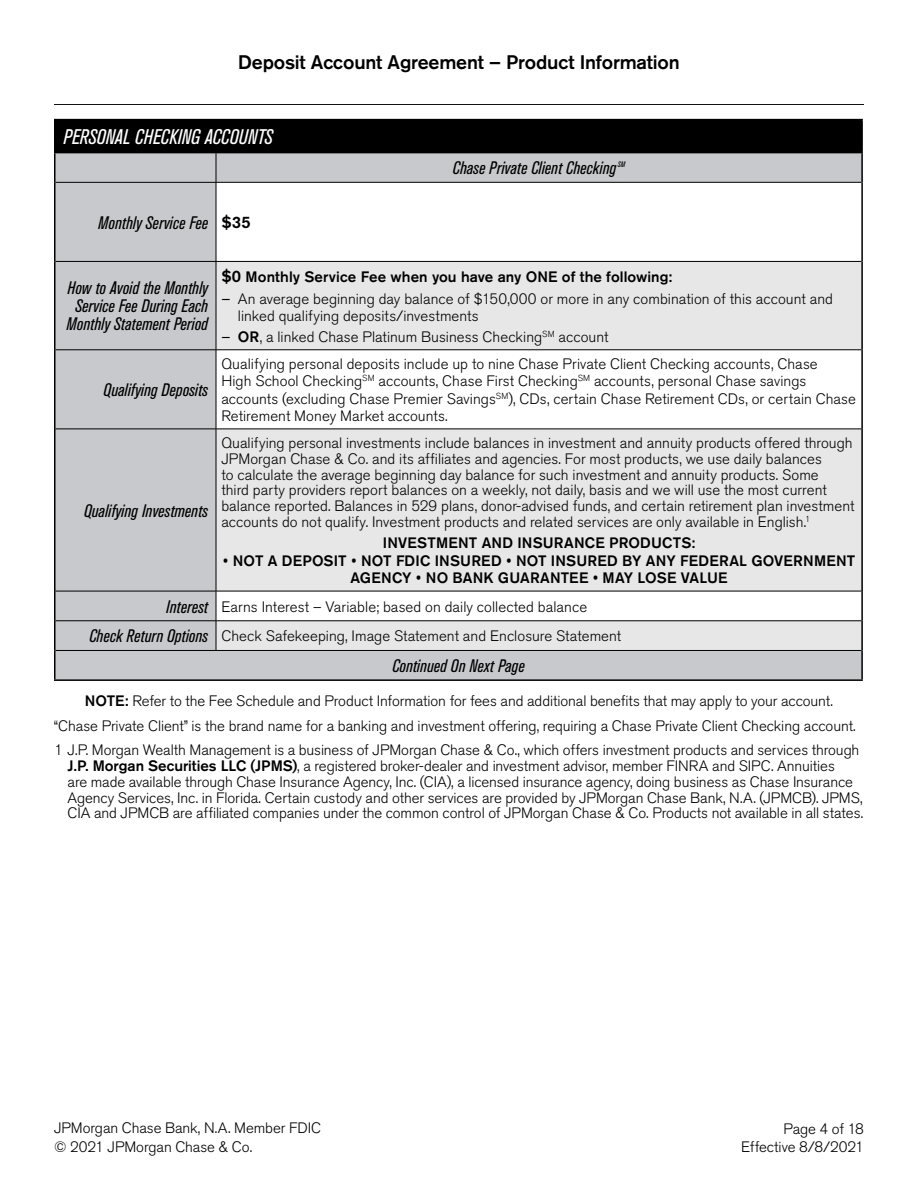
<style>
.page{position:relative;width:918px;height:1188px;background:#fff}
.page>*{position:absolute;margin:0;border:0;box-sizing:border-box;transform-origin:0 0}
.t1{font:italic condensed 21px "Akzidenz Grotesk BQ";letter-spacing:.01em;color:#fff}
.t2{font:500 19.5px "Akzidenz Grotesk BQ";letter-spacing:-.01em;color:#000}
.t3{font:italic condensed 18px/18px "Akzidenz Grotesk BQ";letter-spacing:.01em;color:#000;text-align:center}
.t4{font:500 16.5px "Akzidenz Grotesk BQ";color:#000}
.t5{font:300 15px/15.8px "Akzidenz Grotesk BQ";color:#000}
.t6{font:500 15px "Akzidenz Grotesk BQ";letter-spacing:.01em;color:#000}
.t7{font:italic condensed 7.8px "Akzidenz Grotesk BQ";color:#000}
.s1{font-size:16.5px}
.s2{font-weight:400}
.s3{font-weight:500}
.s4{font-family:"Open Sans";font-weight:600}
</style>
<div class="page">
<hr style="left:54px;top:104px;width:810px;height:1px;background:#000">
<div style="left:55px;top:120px;width:807px;height:33px;background:#000"></div>
<div style="left:56px;top:153px;width:805px;height:526px;background:#c8c9cc"></div>
<svg style="left:217px;top:183px;width:644px;height:78px"></svg>
<svg style="left:217px;top:262px;width:644px;height:388px;fill:#e7e7e7"></svg>
<hr style="left:54px;top:120px;width:2px;height:32px;background:#000">
<svg style="left:216px;top:153px;width:1px;height:29px"></svg>
<hr style="left:216px;top:183px;width:1px;height:78px;background:#000">
<hr style="left:216px;top:262px;width:1px;height:88px;background:#000">
<hr style="left:216px;top:350px;width:1px;height:79px;background:#000">
<hr style="left:216px;top:429px;width:1px;height:162px;background:#000">
<hr style="left:216px;top:591px;width:1px;height:30px;background:#000">
<svg style="left:216px;top:622px;width:1px;height:28px"></svg>
<hr style="left:54px;top:153px;width:2px;height:29px;background:#000">
<hr style="left:54px;top:182px;width:2px;height:79px;background:#000">
<hr style="left:54px;top:261px;width:2px;height:89px;background:#000">
<hr style="left:54px;top:350px;width:2px;height:79px;background:#000">
<hr style="left:54px;top:429px;width:2px;height:162px;background:#000">
<hr style="left:54px;top:591px;width:2px;height:30px;background:#000">
<hr style="left:54px;top:621px;width:2px;height:29px;background:#000">
<hr style="left:54px;top:650px;width:2px;height:29px;background:#000">
<hr style="left:861px;top:120px;width:2px;height:32px;background:#000">
<hr style="left:861px;top:350px;width:2px;height:79px;background:#000">
<hr style="left:861px;top:429px;width:2px;height:162px;background:#000">
<hr style="left:54px;top:679px;width:162px;height:2px;background:#000">
<hr style="left:216px;top:679px;width:647px;height:2px;background:#000">
<hr style="left:54px;top:152px;width:162px;height:1px;background:#000">
<hr style="left:216px;top:152px;width:647px;height:1px;background:#000">
<hr style="left:861px;top:591px;width:2px;height:30px;background:#000">
<hr style="left:861px;top:621px;width:2px;height:29px;background:#000">
<hr style="left:861px;top:650px;width:2px;height:29px;background:#000">
<hr style="left:861px;top:153px;width:2px;height:29px;background:#000">
<hr style="left:861px;top:182px;width:2px;height:79px;background:#000">
<hr style="left:861px;top:261px;width:2px;height:89px;background:#000">
<hr style="left:56px;top:650px;width:160px;height:1px;background:#000">
<hr style="left:216px;top:650px;width:645px;height:1px;background:#000">
<hr style="left:54px;top:119px;width:162px;height:1px;background:#000">
<hr style="left:216px;top:119px;width:647px;height:1px;background:#000">
<hr style="left:56px;top:182px;width:160px;height:1px;background:#000">
<hr style="left:216px;top:182px;width:645px;height:1px;background:#000">
<hr style="left:56px;top:261px;width:160px;height:1px;background:#000">
<hr style="left:216px;top:261px;width:645px;height:1px;background:#000">
<hr style="left:56px;top:350px;width:160px;height:1px;background:#000">
<hr style="left:216px;top:350px;width:645px;height:1px;background:#000">
<hr style="left:56px;top:429px;width:160px;height:1px;background:#000">
<hr style="left:216px;top:429px;width:645px;height:1px;background:#000">
<hr style="left:56px;top:591px;width:160px;height:1px;background:#000">
<hr style="left:216px;top:591px;width:645px;height:1px;background:#000">
<hr style="left:56px;top:621px;width:160px;height:1px;background:#000">
<hr style="left:216px;top:621px;width:645px;height:1px;background:#000">
<h2 class="t2" style="left:238px;top:50px;width:443px">Deposit Account Agreement – Product Information</h2>
<h3 class="t1" style="left:63px;top:125px;width:211px">PERSONAL CHECKING ACCOUNTS</h3>
<p class="t3" style="left:98px;top:214px;width:111px">Monthly Service Fee</p>
<p class="t4" style="left:221px;top:212px;width:31px">$35</p>
<p class="t3" style="left:453px;top:159px;width:165px">Chase Private Client Checking</p>
<p class="t7" style="left:618px;top:160px;width:9px">SM</p>
<p class="t3" style="left:67px;top:279px;width:143px">How to Avoid the Monthly<br>Service Fee During Each<br>Monthly Statement Period</p>
<p class="t3" style="left:104px;top:381px;width:106px">Qualifying Deposits</p>
<p class="t3" style="left:84px;top:502px;width:125px">Qualifying Investments</p>
<p class="t6" style="left:221px;top:268px;width:452px"><span class="s1">$0</span> Monthly Service Fee when you have any ONE of the following:</p>
<p class="t5" style="left:238px;top:290px;width:597px;line-height:17.2px;text-indent:-16px"><span class="s2">–</span> An average beginning day balance of $150,000 or more in any combination of this account and linked qualifying deposits/investments</p>
<p class="t5" style="left:221px;top:329px;width:389px"><span class="s2">–</span> <span class="s3">OR</span>, a linked Chase Platinum Business Checking<sup>SM</sup> account</p>
<p class="t5" style="left:221px;top:356px;width:636px;line-height:17.2px">Qualifying personal deposits include up to nine Chase Private Client Checking accounts, Chase<br>High School Checking<sup>SM</sup> accounts, Chase First Checking<sup>SM</sup> accounts, personal Chase savings accounts (excluding Chase Premier Savings<sup>SM</sup>), CDs, certain Chase Retirement CDs, or certain Chase Retirement Money Market accounts.</p>
<p class="t5" style="left:221px;top:435px;width:635px">Qualifying personal investments include balances in investment and annuity products offered through JPMorgan Chase &amp; Co. and its affiliates and agencies. For most products, we use daily balances<br>to calculate the average beginning day balance for such investment and annuity products. Some<br>third party providers report balances on a weekly, not daily, basis and we will use the most current balance reported. Balances in 529 plans, donor-advised funds, and certain retirement plan investment accounts do not qualify. Investment products and related services are only available in English.<sup>1</sup></p>
<p class="t6" style="left:383px;top:534px;width:314px">INVESTMENT AND INSURANCE PRODUCTS:</p>
<p class="t6" style="left:223px;top:551px;width:634px"><span class="s4">•</span> NOT A DEPOSIT <span class="s4">•</span> NOT FDIC INSURED <span class="s4">•</span> NOT INSURED BY ANY FEDERAL GOVERNMENT</p>
<p class="t6" style="left:350px;top:569px;width:379px">AGENCY <span class="s4">•</span> NO BANK GUARANTEE <span class="s4">•</span> MAY LOSE VALUE</p>
<p class="t3" style="left:166px;top:598px;width:43px">Interest</p>
<p class="t5" style="left:221px;top:599px;width:367px">Earns Interest – Variable; based on daily collected balance</p>
<p class="t3" style="left:89px;top:627px;width:120px">Check Return Options</p>
<p class="t5" style="left:221px;top:628px;width:401px">Check Safekeeping, Image Statement and Enclosure Statement</p>
<p class="t3" style="left:392px;top:657px;width:134px">Continued On Next Page</p>
<p class="t5" style="left:85px;top:693px;width:750px"><span class="s3">NOTE:</span> Refer to the Fee Schedule and Product Information for fees and additional benefits that may apply to your account.</p>
<p class="t5" style="left:54px;top:718px;width:803px">“Chase Private Client” is the brand name for a banking and investment offering, requiring a Chase Private Client Checking account.</p>
<p class="t5" style="left:68px;top:743px;width:797px;text-indent:-14px">1 J.P. Morgan Wealth Management is a business of JPMorgan Chase &amp; Co., which offers investment products and services through <span class="s3">J.P. Morgan Securities LLC (JPMS)</span>, a registered broker-dealer and investment advisor, member FINRA and SIPC. Annuities<br>are made available through Chase Insurance Agency, Inc. (CIA), a licensed insurance agency, doing business as Chase Insurance Agency Services, Inc. in Florida. Certain custody and other services are provided by JPMorgan Chase Bank, N.A. (JPMCB). JPMS, CIA and JPMCB are affiliated companies under the common control of JPMorgan Chase &amp; Co. Products not available in all states.</p>
<p class="t5" style="left:54px;top:1119px;width:269px;line-height:18.6px">JPMorgan Chase Bank, N.A. Member FDIC © 2021 JPMorgan Chase &amp; Co.</p>
<p class="t5" style="left:783px;top:1121px;width:82px">Page 4 of 18</p>
<p class="t5" style="left:741px;top:1139px;width:124px">Effective 8/8/2021</p>
</div>
